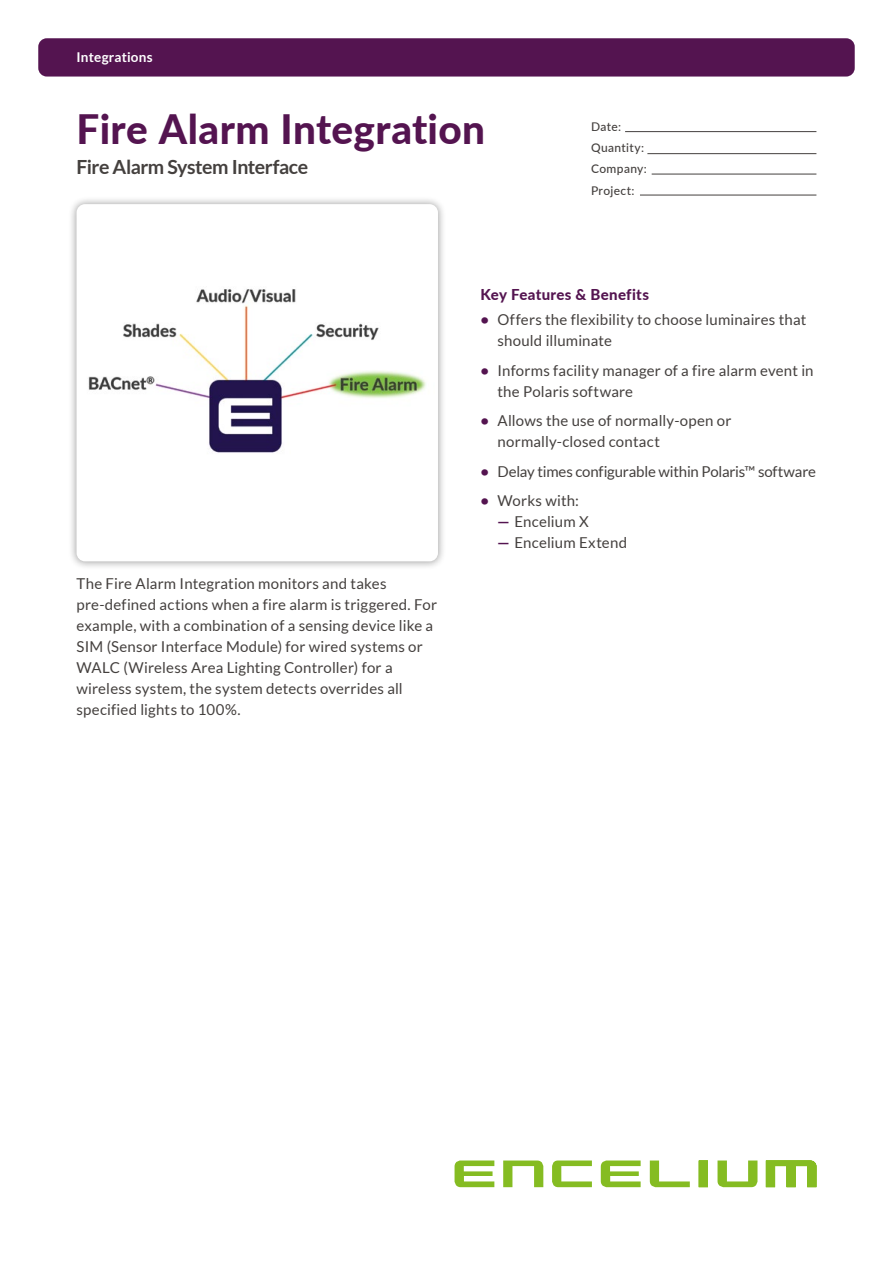
<style>
.page{position:relative;width:893px;height:1263px;background:#fff}
.page>*{position:absolute;margin:0;border:0;box-sizing:border-box;transform-origin:0 0}
.t1{font:800 40.5px "Lato";letter-spacing:.01em;color:#541450}
.t2{font:700 19.5px "Lato";letter-spacing:-.025em;color:#44403e}
.t3{font:15px/21px "Lato";letter-spacing:.01em;color:#44403e}
.t4{font:15px "Lato";letter-spacing:-.015em;color:#44403e}
.t5{font:800 15px "Lato";letter-spacing:.02em;color:#541450}
.t6{font:700 13.5px "Lato";letter-spacing:.015em;color:#fff}
.t7{font:500 12px/21.3px "Lato";letter-spacing:.03em;color:#44403e}
.s1{font-weight:700;color:#541450}
.s2{font-weight:800;color:#541450}
</style>
<div class="page">
<hr style="left:625px;top:131px;width:191px;height:1px;background:#44403e">
<hr style="left:647px;top:153px;width:169px;height:1px;background:#44403e">
<hr style="left:652px;top:174px;width:164px;height:1px;background:#44403e">
<hr style="left:640px;top:195px;width:176px;height:1px;background:#44403e">
<div style="left:38px;top:38px;width:817px;height:39px;background:#541450;border-radius:9px"></div>
<svg style="left:455px;top:1160px;width:39px;height:27px"></svg>
<svg style="left:503px;top:1160px;width:40px;height:27px"></svg>
<svg style="left:552px;top:1160px;width:40px;height:27px"></svg>
<svg style="left:601px;top:1160px;width:40px;height:27px"></svg>
<svg style="left:650px;top:1160px;width:40px;height:27px"></svg>
<svg style="left:699px;top:1160px;width:9px;height:27px"></svg>
<svg style="left:717px;top:1160px;width:40px;height:27px"></svg>
<svg style="left:766px;top:1160px;width:50px;height:27px"></svg>
<div style="left:68px;top:195px;width:379px;height:375px;background:#000;opacity:.4"></div>
<img style="left:77px;top:204px;width:361px;height:357px">
<p class="t6" style="left:77px;top:49px;width:78px">Integrations</p>
<h1 class="t1" style="left:77px;top:99px;width:410px">Fire Alarm Integration</h1>
<h2 class="t2" style="left:77px;top:156px;width:233px">Fire Alarm System Interface</h2>
<p class="t7" style="left:591px;top:115px;width:57px">Date:<br>Quantity:<br>Company:<br>Project:</p>
<p class="t3" style="left:77px;top:573px;width:362px">The Fire Alarm Integration monitors and takes pre-defined actions when a fire alarm is triggered. For example, with a combination of a sensing device like a SIM (Sensor Interface Module) for wired systems or WALC (Wireless Area Lighting Controller) for a wireless system, the system detects overrides all specified lights to 100%.</p>
<p class="t5" style="left:480px;top:283px;width:170px">Key Features &amp; Benefits</p>
<p class="t3" style="left:497px;top:309px;width:310px;text-indent:-17px"><span class="s1">•</span> Offers the flexibility to choose luminaires that should illuminate</p>
<p class="t3" style="left:497px;top:360px;width:318px;text-indent:-17px"><span class="s1">•</span> Informs facility manager of a fire alarm event in the Polaris software</p>
<p class="t3" style="left:497px;top:410px;width:236px;text-indent:-17px"><span class="s1">•</span> Allows the use of normally-open or normally-closed contact</p>
<p class="t4" style="left:480px;top:463px;width:337px"><span class="s1">•</span> Delay times configurable within Polaris™ software</p>
<p class="t3" style="left:480px;top:490px;width:100px"><span class="s1">•</span> Works with:</p>
<p class="t3" style="left:497px;top:511px;width:93px"><span class="s2">—</span> Encelium X</p>
<p class="t3" style="left:497px;top:532px;width:131px"><span class="s2">—</span> Encelium Extend</p>
</div>
